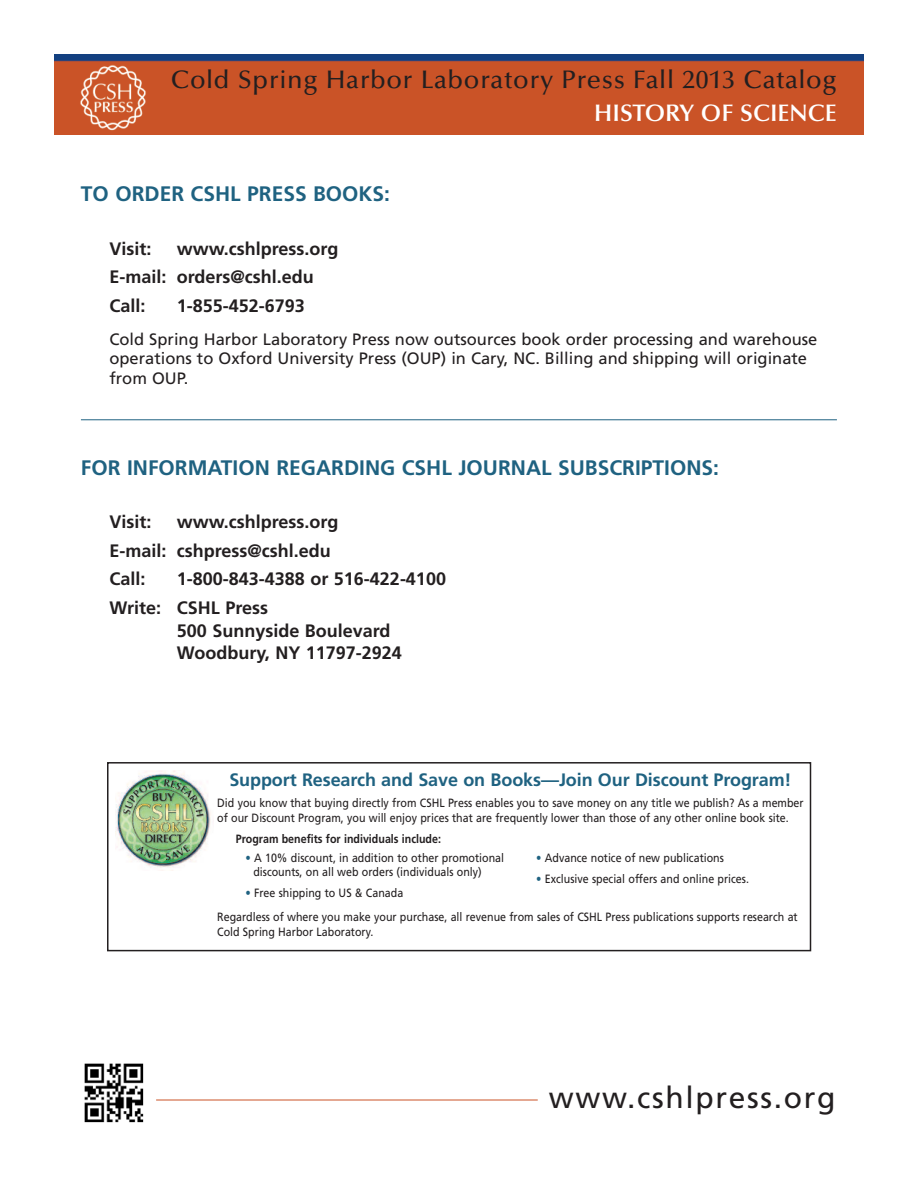
<style>
.page{position:relative;width:918px;height:1188px;background:#fff}
.page>*{position:absolute;margin:0;border:0;box-sizing:border-box;transform-origin:0 0}
.t1{font:30px "Frutiger";letter-spacing:.055em;color:#231f20}
.t2{font:500 25.5px "Optima";letter-spacing:.025em;color:#231f20}
.t3{font:600 24px "Optima";color:#fff}
.t4{font:700 21px "Frutiger";color:#1f6281}
.t5{font:700 18px/28.5px "Frutiger";color:#231f20}
.t6{font:700 18px "Frutiger";letter-spacing:-.005em;color:#1f6281}
.t7{font:16.5px/19.5px "Frutiger";color:#231f20}
.t8{font:12px/15px "Frutiger";color:#231f20;scale:.89 1}
.t9{font:700 12px "Frutiger";color:#231f20;scale:.89 1}
.s1{color:#1f6281}
</style>
<div class="page">
<img style="left:84px;top:1063px;width:60px;height:60px">
<hr style="left:156px;top:1100px;width:382px;height:1px;background:#ca5327">
<img style="left:54px;top:54px;width:810px;height:81px">
<hr style="left:81px;top:419px;width:756px;height:1px;background:#1f6281">
<div style="left:107px;top:762px;width:704px;height:189px;border:2px solid #231f20"></div>
<img style="left:116px;top:770px;width:95px;height:101px">
<h2 class="t2" style="left:171px;top:70px;width:667px">Cold Spring Harbor Laboratory Press Fall 2013 Catalog</h2>
<h3 class="t3" style="left:594px;top:103px;width:244px">HISTORY OF SCIENCE</h3>
<h3 class="t4" style="left:81px;top:185px;width:311px">TO ORDER CSHL PRESS BOOKS:</h3>
<h3 class="t5" style="left:109px;top:236px;width:231px;text-indent:68px">www.cshlpress.org<br>E-mail: orders@cshl.edu<br>Call:</h3>
<h3 class="t5" style="left:109px;top:236px;width:44px">Visit:</h3>
<h3 class="t5" style="left:177px;top:293px;width:130px">1-855-452-6793</h3>
<h3 class="t7" style="left:109px;top:331px;width:710px">Cold Spring Harbor Laboratory Press now outsources book order processing and warehouse operations to Oxford University Press (OUP) in Cary, NC. Billing and shipping will originate from OUP.</h3>
<h3 class="t4" style="left:81px;top:459px;width:640px">FOR INFORMATION REGARDING CSHL JOURNAL SUBSCRIPTIONS:</h3>
<h3 class="t5" style="left:109px;top:509px;width:231px;text-indent:68px">www.cshlpress.org<br>E-mail: cshpress@cshl.edu<br>Call:</h3>
<h3 class="t5" style="left:109px;top:509px;width:44px">Visit:</h3>
<h3 class="t5" style="left:109px;top:566px;width:338px;text-indent:67px">1-800-843-4388 or 516-422-4100<br>Write: CSHL Press</h3>
<h3 class="t5" style="left:177px;top:620px;width:227px;line-height:22.5px">500 Sunnyside Boulevard<br>Woodbury, NY 11797-2924</h3>
<h3 class="t6" style="left:229px;top:773px;width:564px">Support Research and Save on Books—Join Our Discount Program!</h3>
<p class="t8" style="left:217px;top:796px;width:660px">Did you know that buying directly from CSHL Press enables you to save money on any title we publish? As a member of our Discount Program, you will enjoy prices that are frequently lower than those of any other online book site.</p>
<p class="t9" style="left:236px;top:834px;width:232px">Program benefits for individuals include:</p>
<p class="t8" style="left:253px;top:852px;width:283px;line-height:13.5px;text-indent:-8px"><span class="s1">•</span> A 10% discount, in addition to other promotional discounts, on all web orders (individuals only)</p>
<p class="t8" style="left:246px;top:886px;width:179px"><span class="s1">•</span> Free shipping to US &amp; Canada</p>
<p class="t8" style="left:536px;top:852px;width:212px"><span class="s1">•</span> Advance notice of new publications</p>
<p class="t8" style="left:536px;top:873px;width:241px"><span class="s1">•</span> Exclusive special offers and online prices.</p>
<p class="t8" style="left:217px;top:910px;width:654px">Regardless of where you make your purchase, all revenue from sales of CSHL Press publications supports research at<br>Cold Spring Harbor Laboratory.</p>
<h1 class="t1" style="left:549px;top:1085px;width:288px">www.cshlpress.org</h1>
</div>
